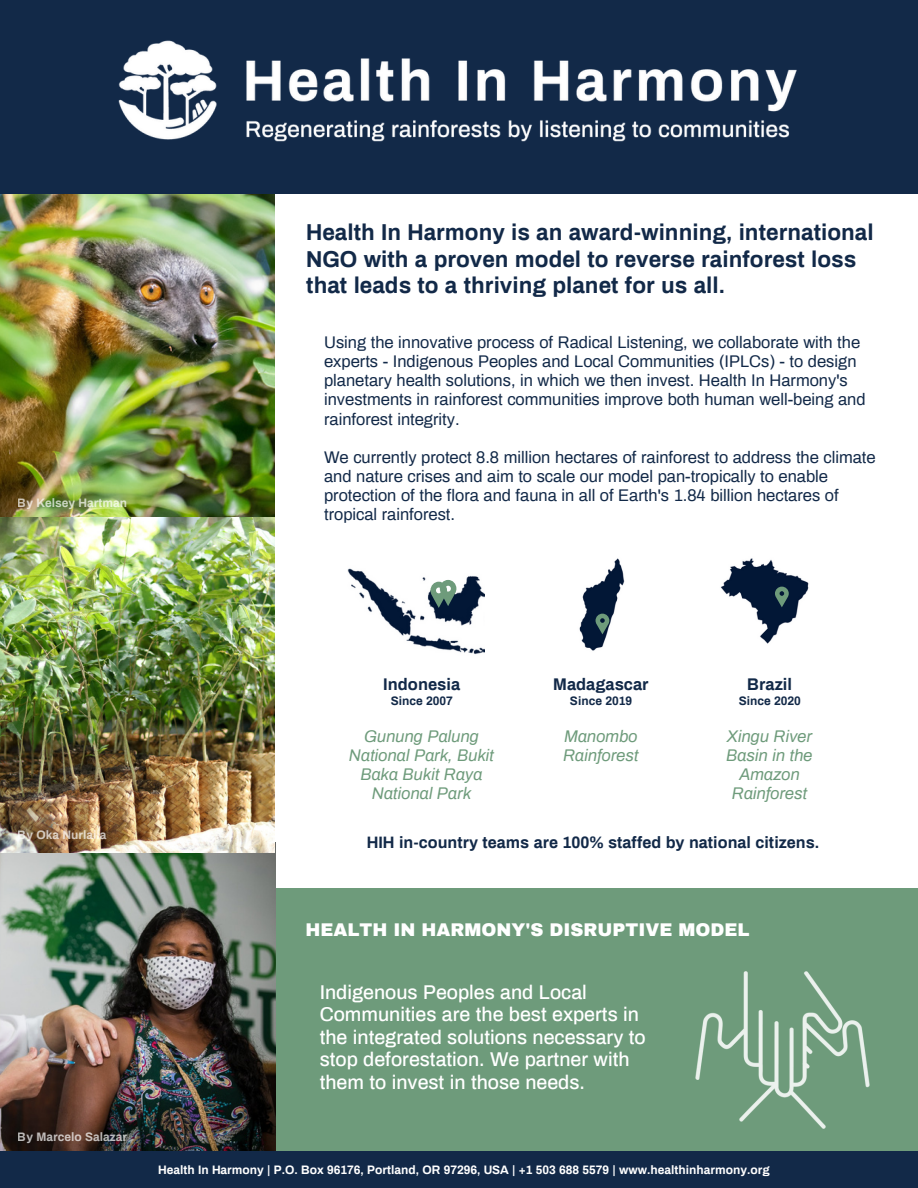
<style>
.page{position:relative;width:918px;height:1188px;background:#fff}
.page>*{position:absolute;margin:0;border:0;box-sizing:border-box;transform-origin:0 0}
.t1{font:700 22.5px/26.4px "Archivo";color:#122948}
.t2{font:500 19.5px/22.5px "Archivo";color:#fff}
.t3{font:900 18px "Archivo";color:#fff}
.t4{font:16.5px/19.2px "Archivo";color:#122948}
.t5{font:italic 16.5px/19px "Archivo";color:#6e9b7b;text-align:center}
.t6{font:700 16.5px "Archivo";color:#122948}
.t7{font:700 16.2px "Archivo";color:#122948}
.t8{font:700 12px "Archivo";color:#fff}
.t9{font:700 12px "Archivo";color:#122948}
</style>
<div class="page">
<div style="left:254px;top:889px;width:664px;height:299px;background:#6e9b7b"></div>
<img style="left:0;top:852px;width:275px;height:299px">
<img style="left:0;top:194px;width:275px;height:658px">
<div style="left:0;top:0;width:918px;height:194px;background:#122948"></div>
<img style="left:579px;top:558px;width:46px;height:93px">
<svg style="left:596px;top:614px;width:13px;height:20px"></svg>
<img style="left:720px;top:558px;width:89px;height:86px">
<svg style="left:775px;top:587px;width:14px;height:20px"></svg>
<img style="left:348px;top:568px;width:137px;height:87px">
<svg style="left:430px;top:580px;width:26px;height:28px"></svg>
<div style="left:0;top:1151px;width:918px;height:37px;background:#122948"></div>
<img style="left:118px;top:40px;width:679px;height:102px">
<img style="left:695px;top:971px;width:175px;height:158px">
<p class="t8" style="left:18px;top:497px;width:111px">By Kelsey Hartman</p>
<p class="t1" style="left:306px;top:220px;width:569px">Health In Harmony is an award-winning, international<br>NGO with a proven model to reverse rainforest loss that leads to a thriving planet for us all.</p>
<p class="t4" style="left:324px;top:333px;width:543px">Using the innovative process of Radical Listening, we collaborate with the experts - Indigenous Peoples and Local Communities (IPLCs) - to design planetary health solutions, in which we then invest. Health In Harmony's investments in rainforest communities improve both human well-being and rainforest integrity.</p>
<p class="t4" style="left:324px;top:448px;width:553px">We currently protect 8.8 million hectares of rainforest to address the climate and nature crises and aim to scale our model pan-tropically to enable protection of the flora and fauna in all of Earth's 1.84 billion hectares of tropical rainforest.</p>
<p class="t8" style="left:18px;top:829px;width:90px">By Oka Nurlaila</p>
<p class="t8" style="left:18px;top:1130px;width:111px">By Marcelo Salazar</p>
<p class="t6" style="left:383px;top:675px;width:79px">Indonesia</p>
<p class="t9" style="left:391px;top:694px;width:64px">Since 2007</p>
<p class="t5" style="left:349px;top:727px;width:146px">Gunung Palung<br>National Park, Bukit<br>Baka Bukit Raya<br>National Park</p>
<p class="t6" style="left:747px;top:675px;width:46px">Brazil</p>
<p class="t9" style="left:739px;top:694px;width:64px">Since 2020</p>
<p class="t5" style="left:727px;top:727px;width:88px">Xingu River<br>Basin in the<br>Amazon<br>Rainforest</p>
<p class="t7" style="left:367px;top:834px;width:454px">HIH in-country teams are 100% staffed by national citizens.</p>
<p class="t6" style="left:553px;top:675px;width:97px">Madagascar</p>
<p class="t9" style="left:570px;top:694px;width:64px">Since 2019</p>
<p class="t5" style="left:563px;top:727px;width:77px;text-align:left">Manombo<br>Rainforest</p>
<p class="t3" style="left:306px;top:920px;width:445px">HEALTH IN HARMONY'S DISRUPTIVE MODEL</p>
<p class="t2" style="left:320px;top:981px;width:328px">Indigenous Peoples and Local Communities are the best experts in the integrated solutions necessary to stop deforestation. We partner with them to invest in those needs.</p>
<p class="t8" style="left:158px;top:1164px;width:613px">Health In Harmony | P.O. Box 96176, Portland, OR 97296, USA | +1 503 688 5579 | www.healthinharmony.org</p>
</div>
